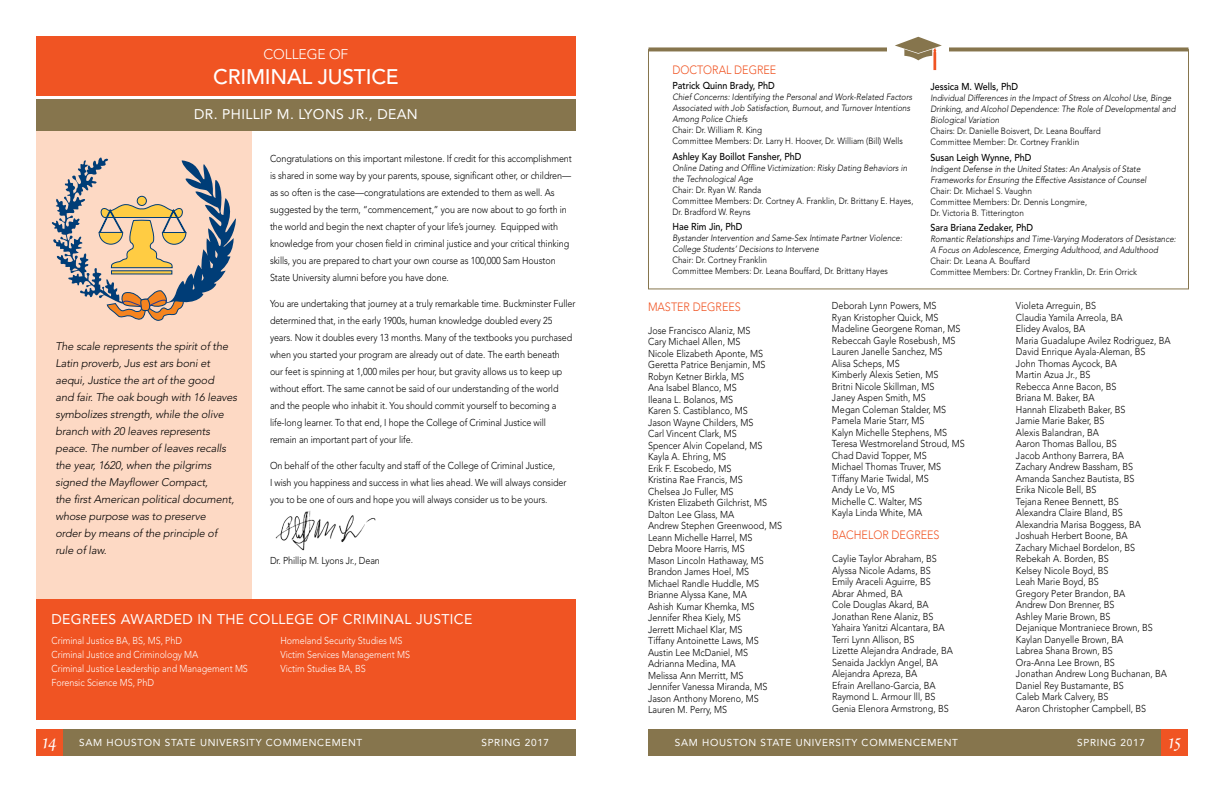
<style>
.page{position:relative;width:1224px;height:792px;background:#fff}
.page>*{position:absolute;margin:0;border:0;box-sizing:border-box;transform-origin:0 0}
.t1{font:24px "Poetica Chancery IV";color:#fff}
.t2{font:500 21px "Avenir";letter-spacing:-.01em;color:#fff}
.t3{font:14px "Avenir";letter-spacing:.025em;color:#fff}
.t4{font:300 14px "Avenir";letter-spacing:-.01em;color:#fff}
.t5{font:300 12px "Avenir";color:#f05423;scale:.9 1}
.t6{font:italic 300 11px/17px "Avenir";letter-spacing:-.01em;color:#000}
.t7{font:300 10px/11.5px "Avenir";color:#000;scale:.9 1}
.t8{font:300 10px/14px "Avenir";letter-spacing:-.005em;color:#fff;scale:.9 1}
.t9{font:500 10px "Avenir";color:#000;scale:.9 1}
.t10{font:10px "Avenir";letter-spacing:.07em;color:#fff}
.t11{font:italic 300 9px/11px "Avenir";color:#000;scale:.9 1}
.t12{font:300 9px/11px "Avenir";color:#000;scale:.9 1}
</style>
<div class="page">
<div style="left:36px;top:729px;width:540px;height:27px;background:#86754d"></div>
<div style="left:36px;top:729px;width:27px;height:27px;background:#f05423"></div>
<div style="left:648px;top:729px;width:540px;height:27px;background:#86754d"></div>
<div style="left:1161px;top:729px;width:27px;height:27px;background:#f05423"></div>
<div style="left:36px;top:131px;width:216px;height:468px;background:#fdd9c4"></div>
<div style="left:36px;top:99px;width:540px;height:32px;background:#86754d"></div>
<div style="left:36px;top:36px;width:540px;height:59px;background:#f05423"></div>
<div style="left:36px;top:599px;width:540px;height:121px;background:#f05423"></div>
<img style="left:275px;top:510px;width:101px;height:41px">
<svg style="left:52px;top:157px;width:184px;height:164px"></svg>
<svg style="left:648px;top:47px;width:540px;height:4px;background:#948562"></svg>
<div style="left:888px;top:36px;width:61px;height:35px;background:#fff"></div>
<svg style="left:895px;top:36px;width:47px;height:34px"></svg>
<h3 class="t4" style="left:264px;top:46px;width:86px">COLLEGE OF</h3>
<h2 class="t2" style="left:213px;top:64px;width:187px">CRIMINAL JUSTICE</h2>
<h3 class="t3" style="left:194px;top:106px;width:225px">DR. PHILLIP M. LYONS JR., DEAN</h3>
<p class="t6" style="left:55px;top:338px;width:183px">The scale represents the spirit of the<br>Latin proverb, Jus est ars boni et aequi, Justice the art of the good<br>and fair. The oak bough with 16 leaves symbolizes strength, while the olive branch with 20 leaves represents peace. The number of leaves recalls the year, 1620, when the pilgrims signed the Mayflower Compact,<br>the first American political document, whose purpose was to preserve<br>order by means of the principle of rule of law.</p>
<p class="t7" style="left:270px;top:150px;width:337px;line-height:17px">Congratulations on this important milestone. If credit for this accomplishment is shared in some way by your parents, spouse, significant other, or children— as so often is the case—congratulations are extended to them as well. As suggested by the term, “commencement,” you are now about to go forth in the world and begin the next chapter of your life’s journey. Equipped with knowledge from your chosen field in criminal justice and your critical thinking skills, you are prepared to chart your own course as 100,000 Sam Houston State University alumni before you have done.</p>
<p class="t7" style="left:270px;top:295px;width:341px;line-height:17px">You are undertaking that journey at a truly remarkable time. Buckminster Fuller determined that, in the early 1900s, human knowledge doubled every 25 years. Now it doubles every 13 months. Many of the textbooks you purchased when you started your program are already out of date. The earth beneath our feet is spinning at 1,000 miles per hour, but gravity allows us to keep up without effort. The same cannot be said of our understanding of the world and the people who inhabit it. You should commit yourself to becoming a life-long learner. To that end, I hope the College of Criminal Justice will remain an important part of your life.</p>
<p class="t7" style="left:270px;top:457px;width:331px;line-height:17px">On behalf of the other faculty and staff of the College of Criminal Justice,<br>I wish you happiness and success in what lies ahead. We will always consider you to be one of ours and hope you will always consider us to be yours.</p>
<p class="t7" style="left:270px;top:555px;width:124px">Dr. Phillip M. Lyons Jr., Dean</p>
<h3 class="t3" style="left:52px;top:611px;width:422px">DEGREES AWARDED IN THE COLLEGE OF CRIMINAL JUSTICE</h3>
<p class="t8" style="left:52px;top:634px;width:220px">Criminal Justice BA, BS, MS, PhD<br>Criminal Justice and Criminology MA<br>Criminal Justice Leadership and Management MS Forensic Science MS, PhD</p>
<p class="t8" style="left:281px;top:634px;width:145px">Homeland Security Studies MS<br>Victim Services Management MS<br>Victim Studies BA, BS</p>
<p class="t5" style="left:672px;top:62px;width:117px">DOCTORAL DEGREE</p>
<p class="t9" style="left:672px;top:80px;width:115px">Patrick Quinn Brady, PhD</p>
<p class="t11" style="left:672px;top:91px;width:268px">Chief Concerns: Identifying the Personal and Work-Related Factors<br>Associated with Job Satisfaction, Burnout, and Turnover Intentions<br>Among Police Chiefs</p>
<p class="t12" style="left:672px;top:124px;width:258px">Chair: Dr. William R. King<br>Committee Members: Dr. Larry H. Hoover, Dr. William (Bill) Wells</p>
<p class="t9" style="left:672px;top:150px;width:145px">Ashley Kay Boillot Fansher, PhD</p>
<p class="t11" style="left:672px;top:162px;width:262px">Online Dating and Offline Victimization: Risky Dating Behaviors in the Technological Age</p>
<p class="t12" style="left:672px;top:184px;width:269px">Chair: Dr. Ryan W. Randa<br>Committee Members: Dr. Cortney A. Franklin, Dr. Brittany E. Hayes,<br>Dr. Bradford W. Reyns</p>
<p class="t9" style="left:672px;top:221px;width:79px">Hae Rim Jin, PhD</p>
<p class="t11" style="left:672px;top:232px;width:257px">Bystander Intervention and Same-Sex Intimate Partner Violence:<br>College Students’ Decisions to Intervene</p>
<p class="t12" style="left:672px;top:254px;width:241px">Chair: Dr. Cortney Franklin<br>Committee Members: Dr. Leana Bouffard, Dr. Brittany Hayes</p>
<p class="t9" style="left:930px;top:81px;width:99px">Jessica M. Wells, PhD</p>
<p class="t11" style="left:930px;top:92px;width:274px">Individual Differences in the Impact of Stress on Alcohol Use, Binge<br>Drinking, and Alcohol Dependence: The Role of Developmental and<br>Biological Variation</p>
<p class="t12" style="left:930px;top:125px;width:191px">Chairs: Dr. Danielle Boisvert, Dr. Leana Bouffard<br>Committee Member: Dr. Cortney Franklin</p>
<p class="t9" style="left:930px;top:151px;width:114px">Susan Leigh Wynne, PhD</p>
<p class="t11" style="left:930px;top:163px;width:242px">Indigent Defense in the United States: An Analysis of State<br>Frameworks for Ensuring the Effective Assistance of Counsel</p>
<p class="t12" style="left:930px;top:185px;width:176px">Chair: Dr. Michael S. Vaughn<br>Committee Members: Dr. Dennis Longmire,<br>Dr. Victoria B. Titterington</p>
<p class="t9" style="left:930px;top:222px;width:116px">Sara Briana Zedaker, PhD</p>
<p class="t11" style="left:930px;top:233px;width:274px">Romantic Relationships and Time-Varying Moderators of Desistance:<br>A Focus on Adolescence, Emerging Adulthood, and Adulthood</p>
<p class="t12" style="left:930px;top:255px;width:231px">Chair: Dr. Leana A. Bouffard<br>Committee Members: Dr. Cortney Franklin, Dr. Erin Orrick</p>
<p class="t5" style="left:648px;top:300px;width:105px">MASTER DEGREES</p>
<p class="t7" style="left:648px;top:325px;width:151px">Jose Francisco Alaniz, MS<br>Cary Michael Allen, MS<br>Nicole Elizabeth Aponte, MS<br>Geretta Patrice Benjamin, MS<br>Robyn Ketner Birkla, MS<br>Ana Isabel Blanco, MS<br>Ileana L. Bolanos, MS<br>Karen S. Castiblanco, MS<br>Jason Wayne Childers, MS<br>Carl Vincent Clark, MS<br>Spencer Alvin Copeland, MS<br>Kayla A. Ehring, MS<br>Erik F. Escobedo, MS<br>Kristina Rae Francis, MS<br>Chelsea Jo Fuller, MS<br>Kristen Elizabeth Gilchrist, MS<br>Dalton Lee Glass, MA<br>Andrew Stephen Greenwood, MS<br>Leann Michelle Harrel, MS<br>Debra Moore Harris, MS<br>Mason Lincoln Hathaway, MS<br>Brandon James Hoel, MS<br>Michael Randle Huddle, MS<br>Brianne Alyssa Kane, MA<br>Ashish Kumar Khemka, MS<br>Jennifer Rhea Kiely, MS<br>Jerrett Michael Klar, MS<br>Tiffany Antoinette Laws, MS<br>Austin Lee McDaniel, MS<br>Adrianna Medina, MA<br>Melissa Ann Merritt, MS<br>Jennifer Vanessa Miranda, MS<br>Jason Anthony Moreno, MS<br>Lauren M. Perry, MS</p>
<p class="t7" style="left:832px;top:300px;width:149px">Deborah Lynn Powers, MS<br>Ryan Kristopher Quick, MS<br>Madeline Georgene Roman, MS<br>Rebeccah Gayle Rosebush, MS<br>Lauren Janelle Sanchez, MS<br>Alisa Scheps, MS<br>Kimberly Alexis Setien, MS<br>Britni Nicole Skillman, MS<br>Janey Aspen Smith, MS<br>Megan Coleman Stalder, MS<br>Pamela Marie Starr, MS<br>Kalyn Michelle Stephens, MS<br>Teresa Westmoreland Stroud, MS<br>Chad David Topper, MS<br>Michael Thomas Truver, MS<br>Tiffany Marie Twidal, MS<br>Andy Le Vo, MS<br>Michelle C. Walter, MS<br>Kayla Linda White, MA</p>
<p class="t5" style="left:832px;top:528px;width:121px">BACHELOR DEGREES</p>
<p class="t7" style="left:832px;top:553px;width:136px">Caylie Taylor Abraham, BS<br>Alyssa Nicole Adams, BS<br>Emily Araceli Aguirre, BS<br>Abrar Ahmed, BA<br>Cole Douglas Akard, BA<br>Jonathan Rene Alaniz, BS<br>Yahaira Yanitzi Alcantara, BA<br>Terri Lynn Allison, BS<br>Lizette Alejandra Andrade, BA<br>Senaida Jacklyn Angel, BA<br>Alejandra Apreza, BA<br>Efrain Arellano-Garcia, BA<br>Raymond L. Armour lll, BS<br>Genia Elenora Armstrong, BS</p>
<p class="t7" style="left:1016px;top:300px;width:173px">Violeta Arreguin, BS<br>Claudia Yamila Arreola, BA<br>Elidey Avalos, BA<br>Maria Guadalupe Avilez Rodriguez, BA<br>David Enrique Ayala-Aleman, BS<br>John Thomas Aycock, BA<br>Martin Azua Jr., BS<br>Rebecca Anne Bacon, BS<br>Briana M. Baker, BA<br>Hannah Elizabeth Baker, BS<br>Jamie Marie Baker, BS<br>Alexis Balandran, BA<br>Aaron Thomas Ballou, BS<br>Jacob Anthony Barrera, BA<br>Zachary Andrew Bassham, BS<br>Amanda Sanchez Bautista, BS<br>Erika Nicole Bell, BS<br>Tejana Renee Bennett, BS<br>Alexandra Claire Bland, BS<br>Alexandria Marisa Boggess, BA<br>Joshuah Herbert Boone, BA<br>Zachary Michael Bordelon, BS<br>Rebekah A. Borden, BS<br>Kelsey Nicole Boyd, BS<br>Leah Marie Boyd, BS<br>Gregory Peter Brandon, BA<br>Andrew Don Brenner, BS<br>Ashley Marie Brown, BS<br>Dejanique Montraniece Brown, BS<br>Kaylan Danyelle Brown, BA<br>Labrea Shana Brown, BS<br>Ora-Anna Lee Brown, BS<br>Jonathan Andrew Long Buchanan, BA<br>Daniel Rey Bustamante, BS<br>Caleb Mark Calvery, BS<br>Aaron Christopher Campbell, BS</p>
<h1 class="t1" style="left:42px;top:730px;width:16px">14</h1>
<p class="t10" style="left:79px;top:737px;width:285px">SAM HOUSTON STATE UNIVERSITY COMMENCEMENT</p>
<p class="t10" style="left:481px;top:737px;width:69px">SPRING 2017</p>
<p class="t10" style="left:675px;top:737px;width:285px">SAM HOUSTON STATE UNIVERSITY COMMENCEMENT</p>
<p class="t10" style="left:1077px;top:737px;width:69px">SPRING 2017</p>
<h1 class="t1" style="left:1168px;top:730px;width:14px">15</h1>
</div>
